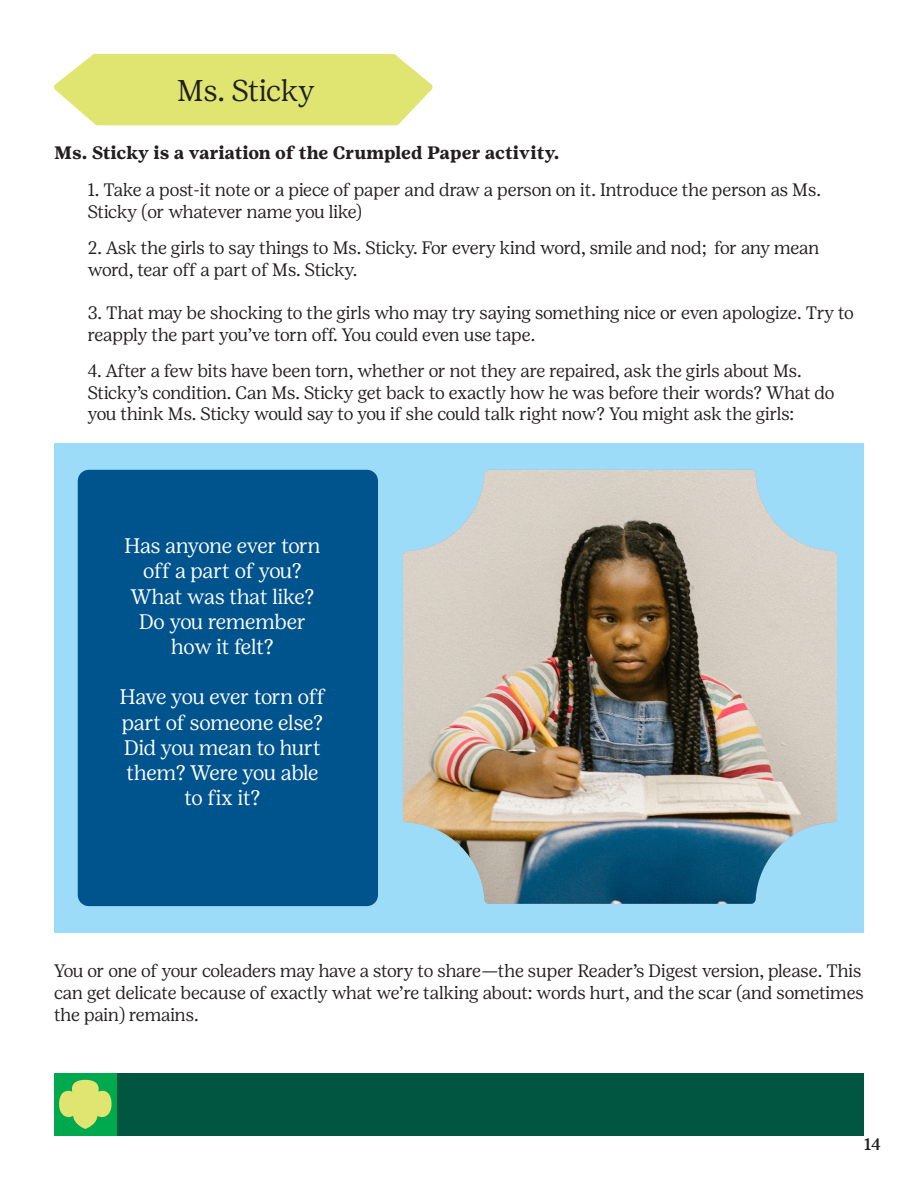
<style>
.page{position:relative;width:918px;height:1188px;background:#fff}
.page>*{position:absolute;margin:0;border:0;box-sizing:border-box;transform-origin:0 0}
.t1{font:300 30px "Girl Scout Display";letter-spacing:-.005em;color:#231f20}
.t2{font:300 21px/25.2px "Girl Scout Display";letter-spacing:-.01em;color:#fff;text-align:center}
.t3{font:300 18px/21.6px "Girl Scout Display";letter-spacing:-.005em;color:#231f20}
.t4{font:700 18px "Girl Scout Text";color:#231f20}
.t5{font:500 16.5px "Girl Scout Text";color:#231f20}
</style>
<div class="page">
<div style="left:54px;top:1073px;width:810px;height:63px;background:#005640"></div>
<div style="left:54px;top:1073px;width:63px;height:63px;background:#00a84e"></div>
<svg style="left:59px;top:1080px;width:53px;height:49px"></svg>
<svg style="left:54px;top:54px;width:379px;height:71px;background:#e2e77e"></svg>
<div style="left:54px;top:443px;width:810px;height:490px;background:#9cdcf8"></div>
<div style="left:78px;top:470px;width:300px;height:436px;background:#00548e;border-radius:11px"></div>
<img style="left:403px;top:470px;width:434px;height:434px">
<p class="t1" style="left:177px;top:73px;width:139px">Ms. Sticky</p>
<p class="t4" style="left:54px;top:143px;width:507px">Ms. Sticky is a variation of the Crumpled Paper activity.</p>
<p class="t3" style="left:88px;top:179px;width:735px">1. Take a post-it note or a piece of paper and draw a person on it. Introduce the person as Ms.<br>Sticky (or whatever name you like)</p>
<p class="t3" style="left:88px;top:237px;width:733px">2. Ask the girls to say things to Ms. Sticky. For every kind word, smile and nod; for any mean word, tear off a part of Ms. Sticky.</p>
<p class="t3" style="left:88px;top:302px;width:768px">3. That may be shocking to the girls who may try saying something nice or even apologize. Try to reapply the part you’ve torn off. You could even use tape.</p>
<p class="t3" style="left:88px;top:360px;width:748px">4. After a few bits have been torn, whether or not they are repaired, ask the girls about Ms.<br>Sticky’s condition. Can Ms. Sticky get back to exactly how he was before their words? What do you think Ms. Sticky would say to you if she could talk right now? You might ask the girls:</p>
<p class="t2" style="left:124px;top:533px;width:198px">Has anyone ever torn off a part of you?<br>What was that like?<br>Do you remember how it felt?</p>
<p class="t2" style="left:120px;top:685px;width:207px">Have you ever torn off part of someone else?<br>Did you mean to hurt them? Were you able to fix it?</p>
<p class="t3" style="left:54px;top:960px;width:811px">You or one of your coleaders may have a story to share—the super Reader’s Digest version, please. This can get delicate because of exactly what we’re talking about: words hurt, and the scar (and sometimes the pain) remains.</p>
<p class="t5" style="left:864px;top:1134px;width:19px">14</p>
</div>
